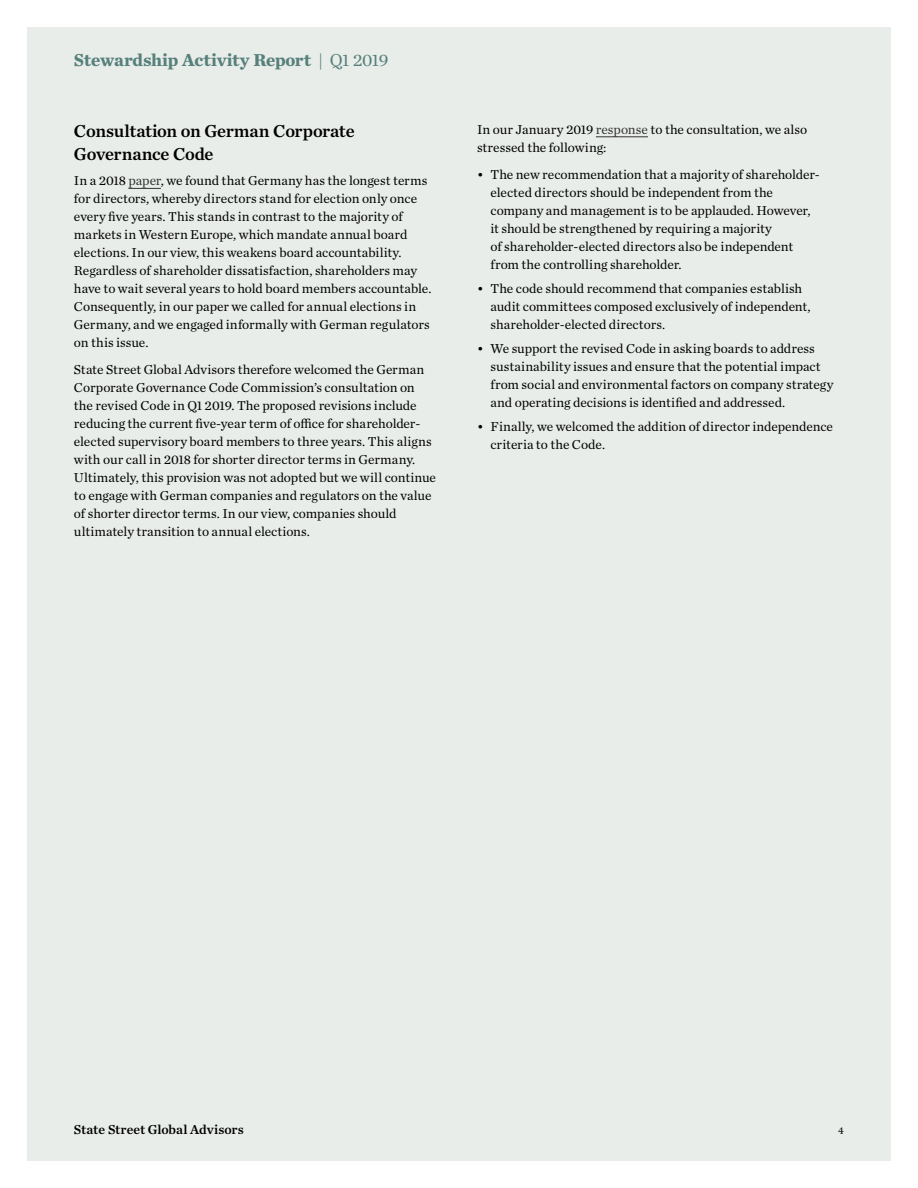
<style>
.page{position:relative;width:918px;height:1188px;background:#fff}
.page>*{position:absolute;margin:0;border:0;box-sizing:border-box;transform-origin:0 0}
.t1{font:18px/22.5px "Chronicle Text G1 Semi";letter-spacing:-.01em;color:#000}
.t2{font:700 18px "Chronicle Text G1";letter-spacing:-.01em;color:#56807b}
.t3{font:13.5px/18px "Chronicle Text G1";color:#000}
.t4{font:13.5px "Chronicle Text G1 Semi";color:#000}
.t5{font:10.5px "Chronicle Text G1";color:#000}
.s1{font-weight:400}
.s2{color:#333}
</style>
<div class="page">
<div style="left:27px;top:27px;width:864px;height:1134px;background:#e9ede9"></div>
<hr style="left:128px;top:188px;width:33px;height:1px;background:#333">
<hr style="left:596px;top:136px;width:52px;height:1px;background:#333">
<h1 class="t2" style="left:74px;top:45px;width:316px">Stewardship Activity Report <span class="s1">| Q1 2019</span></h1>
<h1 class="t1" style="left:74px;top:119px;width:282px">Consultation on German Corporate<br>Governance Code</h1>
<p class="t3" style="left:74px;top:171px;width:359px">In a 2018 <span class="s2">paper</span>, we found that Germany has the longest terms for directors, whereby directors stand for election only once every five years. This stands in contrast to the majority of markets in Western Europe, which mandate annual board elections. In our view, this weakens board accountability.<br>Regardless of shareholder dissatisfaction, shareholders may have to wait several years to hold board members accountable.<br>Consequently, in our paper we called for annual elections in Germany, and we engaged informally with German regulators on this issue.</p>
<p class="t3" style="left:74px;top:360px;width:363px">State Street Global Advisors therefore welcomed the German Corporate Governance Code Commission’s consultation on the revised Code in Q1 2019. The proposed revisions include reducing the current five-year term of office for shareholder&shy;elected supervisory board members to three years. This aligns with our call in 2018 for shorter director terms in Germany.<br>Ultimately, this provision was not adopted but we will continue to engage with German companies and regulators on the value of shorter director terms. In our view, companies should ultimately transition to annual elections.</p>
<p class="t3" style="left:477px;top:120px;width:332px">In our January 2019 <span class="s2">response</span> to the consultation, we also stressed the following:</p>
<p class="t3" style="left:490px;top:165px;width:331px;text-indent:-14px">• The new recommendation that a majority of shareholder&shy;elected directors should be independent from the company and management is to be applauded. However, it should be strengthened by requiring a majority<br>of shareholder-elected directors also be independent from the controlling shareholder.</p>
<p class="t3" style="left:490px;top:279px;width:322px;text-indent:-14px">• The code should recommend that companies establish audit committees composed exclusively of independent, shareholder-elected directors.</p>
<p class="t3" style="left:490px;top:339px;width:345px;text-indent:-14px">• We support the revised Code in asking boards to address sustainability issues and ensure that the potential impact from social and environmental factors on company strategy and operating decisions is identified and addressed.</p>
<p class="t3" style="left:490px;top:417px;width:344px;text-indent:-14px">• Finally, we welcomed the addition of director independence criteria to the Code.</p>
<p class="t4" style="left:74px;top:1119px;width:171px">State Street Global Advisors</p>
<p class="t5" style="left:838px;top:1123px;width:7px">4</p>
</div>
